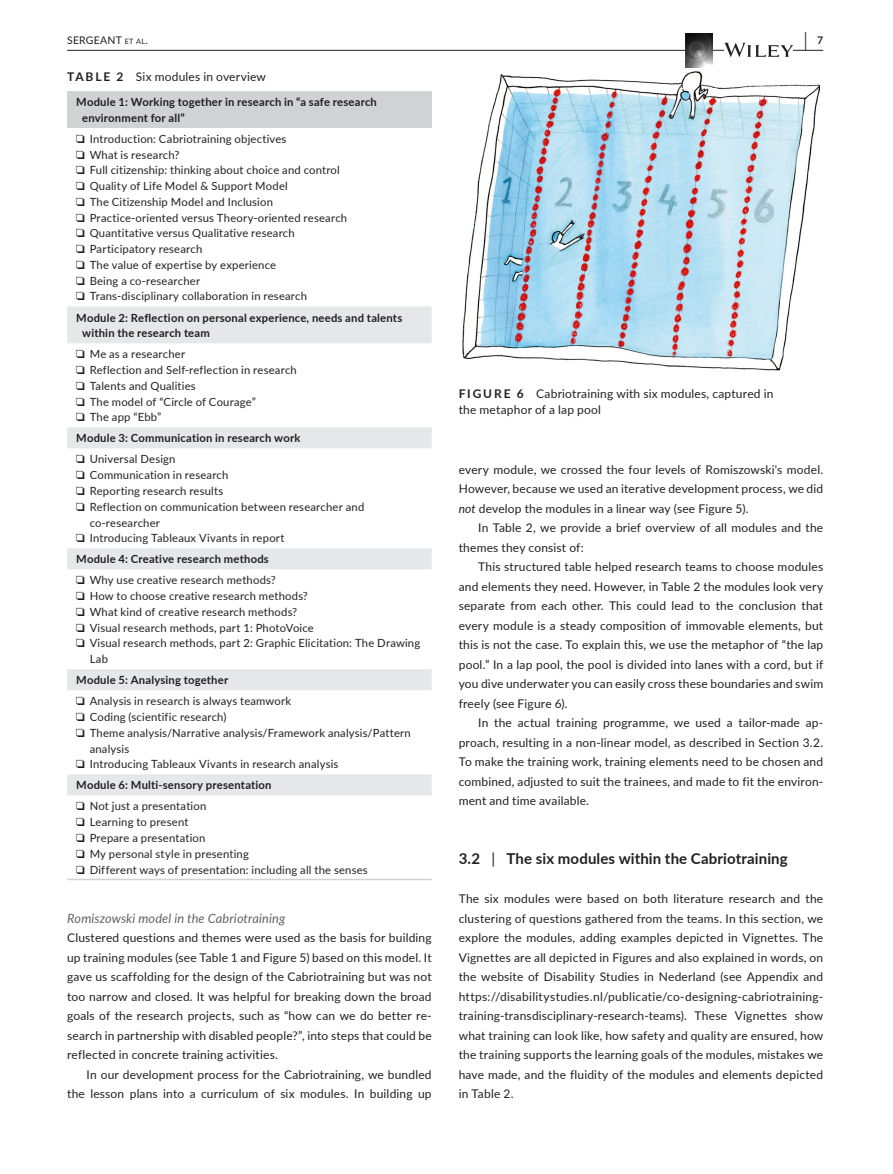
<style>
.page{position:relative;width:893px;height:1174px;background:#fff}
.page>*{position:absolute;margin:0;border:0;box-sizing:border-box;transform-origin:0 0}
.t1{font:700 19.5px "Lato";color:#231f20;scale:.48 1}
.t2{font:700 15px "Lato";letter-spacing:.005em;color:#231f20}
.t3{font:italic 12.75px "Lato";letter-spacing:.01em;color:#636366}
.t4{font:12px/19.5px "Lato";letter-spacing:.015em;color:#231f20;text-align:justify}
.t5{font:11.25px/15.8px "Lato";letter-spacing:.015em;color:#231f20}
.t6{font:700 11.25px/21px "Lato";letter-spacing:.02em;color:#231f20}
.t7{font:10.5px "Lato";letter-spacing:.02em;color:#231f20}
.t8{font:700 10.5px "Lato";color:#231f20}
.s1{font-size:7.35px}
.s2{font-weight:700}
.s3{font-family:"Arial Unicode MS"}
.s4{font-family:"Arial Unicode MS";font-weight:400}
.s5{font-weight:400}
.s6{font-style:italic}
</style>
<div class="page">
<hr style="left:67px;top:50px;width:756px;height:1px;background:#231f20">
<img style="left:686px;top:33px;width:26px;height:34px">
<svg style="left:724px;top:43px;width:69px;height:14px"></svg>
<div style="left:67px;top:91px;width:365px;height:37px;background:#d1d2d4"></div>
<svg style="left:67px;top:306px;width:365px;height:489px"></svg>
<hr style="left:67px;top:878px;width:365px;height:2px;background:#d1d2d4">
<img style="left:462px;top:72px;width:358px;height:299px">
<h1 class="t1" style="left:804px;top:25px;width:7px">|</h1>
<p class="t7" style="left:67px;top:33px;width:82px">SERGEANT <span class="s1">et al</span>.</p>
<p class="t8" style="left:817px;top:33px;width:8px">7</p>
<p class="t4" style="left:67px;top:67px;width:200px"><span class="s2">TABLE 2</span> Six modules in overview</p>
<p class="t6" style="left:82px;top:94px;width:296px;line-height:15.8px;text-indent:-6px">Module 1: Working together in research in “a safe research environment for all”</p>
<p class="t5" style="left:76px;top:130px;width:272px"><span class="s3">❏</span> Introduction: Cabriotraining objectives<br><span class="s3">❏</span> What is research?<br><span class="s3">❏</span> Full citizenship: thinking about choice and control <span class="s3">❏</span> Quality of Life Model &amp; Support Model<br><span class="s3">❏</span> The Citizenship Model and Inclusion<br><span class="s3">❏</span> Practice-oriented versus Theory-oriented research <span class="s3">❏</span> Quantitative versus Qualitative research<br><span class="s3">❏</span> Participatory research<br><span class="s3">❏</span> The value of expertise by experience<br><span class="s3">❏</span> Being a co-researcher<br><span class="s3">❏</span> Trans-disciplinary collaboration in research</p>
<p class="t6" style="left:82px;top:309px;width:322px;line-height:15.8px;text-indent:-6px">Module 2: Reflection on personal experience, needs and talents within the research team</p>
<p class="t5" style="left:76px;top:346px;width:222px"><span class="s3">❏</span> Me as a researcher<br><span class="s3">❏</span> Reflection and Self-reflection in research <span class="s3">❏</span> Talents and Qualities<br><span class="s3">❏</span> The model of “Circle of Courage”<br><span class="s3">❏</span> The app “Ebb”</p>
<p class="t6" style="left:76px;top:427px;width:226px">Module 3: Communication in research work <span class="s4">❏</span> <span class="s5">Universal Design</span></p>
<p class="t5" style="left:76px;top:467px;width:154px"><span class="s3">❏</span> Communication in research</p>
<p class="t5" style="left:76px;top:482px;width:149px"><span class="s3">❏</span> Reporting research results</p>
<p class="t5" style="left:76px;top:498px;width:290px"><span class="s3">❏</span> Reflection on communication between researcher and</p>
<p class="t5" style="left:90px;top:514px;width:72px">co-researcher</p>
<p class="t5" style="left:76px;top:530px;width:210px"><span class="s3">❏</span> Introducing Tableaux Vivants in report</p>
<p class="t6" style="left:76px;top:548px;width:201px">Module 4: Creative research methods <span class="s4">❏</span> <span class="s5">Why use creative research methods?</span></p>
<p class="t5" style="left:76px;top:587px;width:233px"><span class="s3">❏</span> How to choose creative research methods?</p>
<p class="t5" style="left:76px;top:603px;width:223px"><span class="s3">❏</span> What kind of creative research methods?</p>
<p class="t5" style="left:76px;top:619px;width:239px"><span class="s3">❏</span> Visual research methods, part 1: PhotoVoice</p>
<p class="t5" style="left:76px;top:635px;width:346px"><span class="s3">❏</span> Visual research methods, part 2: Graphic Elicitation: The Drawing</p>
<p class="t5" style="left:90px;top:650px;width:20px">Lab</p>
<p class="t5" style="left:76px;top:669px;width:216px;line-height:21px"><span class="s2">Module 5: Analysing together<br></span><span class="s3">❏</span> Analysis in research is always teamwork</p>
<p class="t5" style="left:76px;top:708px;width:152px"><span class="s3">❏</span> Coding (scientific research)</p>
<p class="t5" style="left:76px;top:724px;width:336px"><span class="s3">❏</span> Theme analysis/Narrative analysis/Framework analysis/Pattern</p>
<p class="t5" style="left:90px;top:740px;width:41px">analysis</p>
<p class="t5" style="left:76px;top:756px;width:264px"><span class="s3">❏</span> Introducing Tableaux Vivants in research analysis</p>
<p class="t6" style="left:76px;top:774px;width:197px">Module 6: Multi-sensory presentation <span class="s4">❏</span> <span class="s5">Not just a presentation</span></p>
<p class="t5" style="left:76px;top:813px;width:293px"><span class="s3">❏</span> Learning to present<br><span class="s3">❏</span> Prepare a presentation<br><span class="s3">❏</span> My personal style in presenting<br><span class="s3">❏</span> Different ways of presentation: including all the senses</p>
<p class="t3" style="left:67px;top:908px;width:220px">Romiszowski model in the Cabriotraining</p>
<p class="t4" style="left:67px;top:927px;width:366px">Clustered questions and themes were used as the basis for building up training modules (see Table 1 and Figure 5) based on this model. It gave us scaffolding for the design of the Cabriotraining but was not too narrow and closed. It was helpful for breaking down the broad goals of the research projects, such as “how can we do better re&shy;search in partnership with disabled people?”, into steps that could be reflected in concrete training activities.</p>
<p class="t4" style="left:67px;top:1064px;width:366px;text-align:right">In our development process for the Cabriotraining, we bundled the lesson plans into a curriculum of six modules. In building up</p>
<p class="t4" style="left:459px;top:384px;width:316px;line-height:16.5px"><span class="s2">FIGURE 6</span> Cabriotraining with six modules, captured in the metaphor of a lap pool</p>
<p class="t4" style="left:459px;top:459px;width:366px">every module, we crossed the four levels of Romiszowski's model.<br>However, because we used an iterative development process, we did <span class="s6">not</span> develop the modules in a linear way (see Figure 5).</p>
<p class="t4" style="left:459px;top:518px;width:366px;text-indent:20px">In Table 2, we provide a brief overview of all modules and the themes they consist of:</p>
<p class="t4" style="left:459px;top:557px;width:366px;text-indent:20px">This structured table helped research teams to choose modules and elements they need. However, in Table 2 the modules look very separate from each other. This could lead to the conclusion that every module is a steady composition of immovable elements, but this is not the case. To explain this, we use the metaphor of “the lap pool.” In a lap pool, the pool is divided into lanes with a cord, but if you dive underwater you can easily cross these boundaries and swim freely (see Figure 6).</p>
<p class="t4" style="left:459px;top:713px;width:366px;text-indent:20px">In the actual training programme, we used a tailor-made ap&shy;proach, resulting in a non-linear model, as described in Section 3.2.<br>To make the training work, training elements need to be chosen and combined, adjusted to suit the trainees, and made to fit the environ&shy;ment and time available.</p>
<p class="t2" style="left:459px;top:847px;width:330px">3.2 <span class="s5">|</span> The six modules within the Cabriotraining</p>
<p class="t4" style="left:459px;top:888px;width:366px">The six modules were based on both literature research and the clustering of questions gathered from the teams. In this section, we explore the modules, adding examples depicted in Vignettes. The Vignettes are all depicted in Figures and also explained in words, on the website of Disability Studies in Nederland (see Appendix and https://disabilitystudies.nl/publicatie/co-designing-cabriotraining&shy;training-transdisciplinary-research-teams). These Vignettes show what training can look like, how safety and quality are ensured, how the training supports the learning goals of the modules, mistakes we have made, and the fluidity of the modules and elements depicted in Table 2.</p>
</div>
